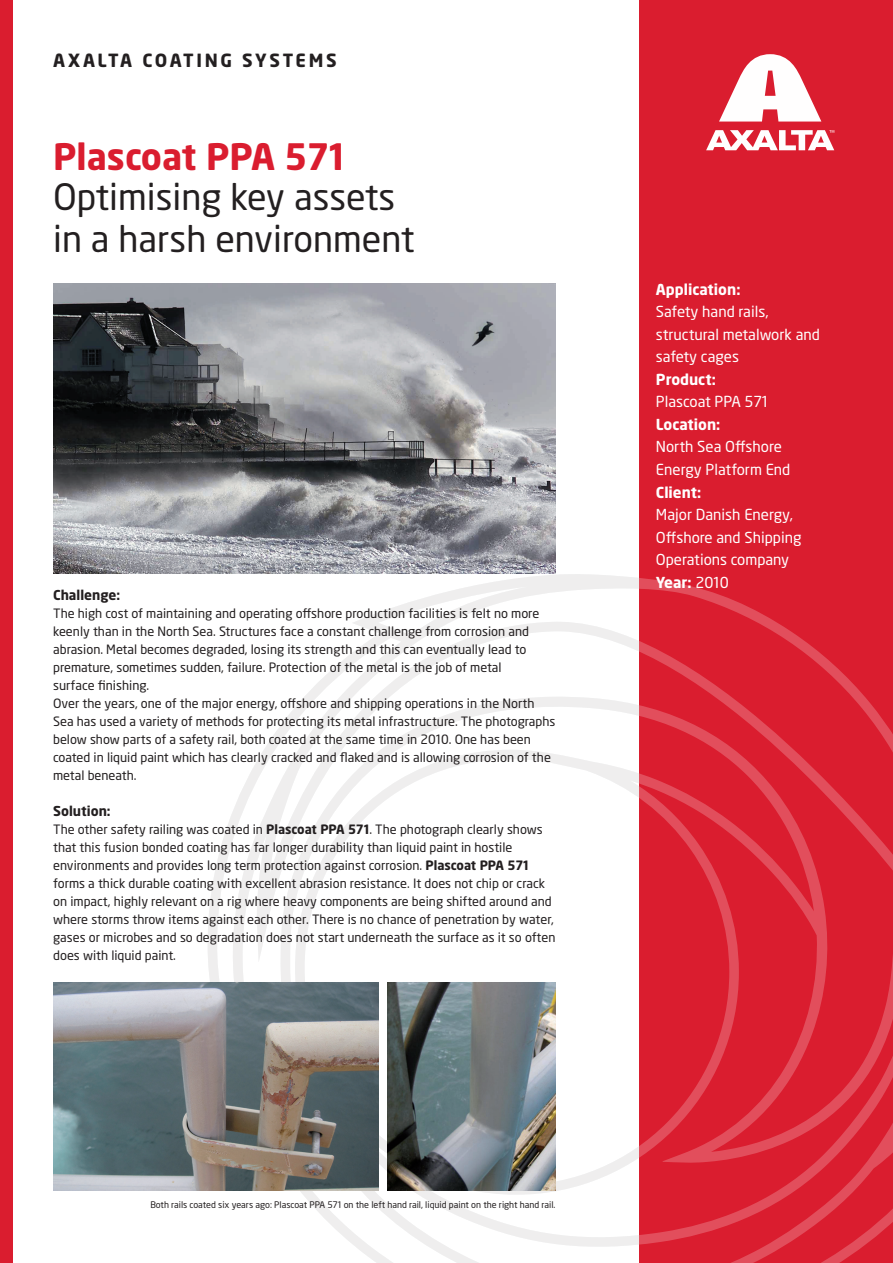
<style>
.page{position:relative;width:893px;height:1263px;background:#fff}
.page>*{position:absolute;margin:0;border:0;box-sizing:border-box;transform-origin:0 0}
.t1{font:36px/42px "Neo Sans Pro";color:#231f20}
.t2{font:700 36px "Neo Sans Pro";color:#da1d2f}
.t3{font:700 18px "Neo Sans Pro";letter-spacing:.14em;color:#231f20}
.t4{font:15px/22.5px "Neo Sans Pro";color:#fff}
.t5{font:700 15px "Neo Sans Pro";color:#fff}
.t6{font:700 13.5px "Neo Sans Pro";color:#231f20}
.t7{font:12.75px/18px "Neo Sans Pro";color:#231f20}
.t8{font:9px "Neo Sans Pro";color:#231f20}
.s1{font-weight:700}
</style>
<div class="page">
<div style="left:639px;top:0;width:254px;height:1263px;background:#da1d2f"></div>
<div style="left:0;top:0;width:13px;height:1263px;background:#da1d2f"></div>
<svg style="left:208px;top:573px;width:685px;height:690px"></svg>
<svg style="left:706px;top:54px;width:128px;height:96px"></svg>
<img style="left:53px;top:283px;width:502px;height:290px">
<img style="left:53px;top:983px;width:325px;height:208px">
<img style="left:387px;top:983px;width:168px;height:208px">
<h2 class="t3" style="left:53px;top:49px;width:285px">AXALTA COATING SYSTEMS</h2>
<h1 class="t2" style="left:53px;top:133px;width:293px">Plascoat PPA 571</h1>
<h1 class="t1" style="left:53px;top:176px;width:363px">Optimising key assets in a harsh environment</h1>
<p class="t6" style="left:53px;top:587px;width:69px">Challenge:</p>
<p class="t7" style="left:53px;top:604px;width:504px">The high cost of maintaining and operating offshore production facilities is felt no more keenly than in the North Sea. Structures face a constant challenge from corrosion and abrasion. Metal becomes degraded, losing its strength and this can eventually lead to premature, sometimes sudden, failure. Protection of the metal is the job of metal<br>surface finishing.<br>Over the years, one of the major energy, offshore and shipping operations in the North Sea has used a variety of methods for protecting its metal infrastructure. The photographs below show parts of a safety rail, both coated at the same time in 2010. One has been coated in liquid paint which has clearly cracked and flaked and is allowing corrosion of the metal beneath.</p>
<p class="t6" style="left:53px;top:803px;width:59px">Solution:</p>
<p class="t7" style="left:53px;top:820px;width:504px">The other safety railing was coated in <span class="s1">Plascoat PPA 571</span>. The photograph clearly shows that this fusion bonded coating has far longer durability than liquid paint in hostile environments and provides long term protection against corrosion. <span class="s1">Plascoat PPA 571 </span>forms a thick durable coating with excellent abrasion resistance. It does not chip or crack on impact, highly relevant on a rig where heavy components are being shifted around and where storms throw items against each other. There is no chance of penetration by water, gases or microbes and so degradation does not start underneath the surface as it so often does with liquid paint.</p>
<p class="t8" style="left:150px;top:1199px;width:407px">Both rails coated six years ago: Plascoat PPA 571 on the left hand rail, liquid paint on the right hand rail.</p>
<p class="t5" style="left:656px;top:280px;width:86px">Application:</p>
<p class="t4" style="left:656px;top:300px;width:165px">Safety hand rails, structural metalwork and safety cages</p>
<p class="t5" style="left:656px;top:370px;width:61px">Product:</p>
<p class="t4" style="left:656px;top:390px;width:114px">Plascoat PPA 571</p>
<p class="t5" style="left:656px;top:415px;width:66px">Location:</p>
<p class="t4" style="left:656px;top:435px;width:136px">North Sea Offshore<br>Energy Platform End</p>
<p class="t5" style="left:656px;top:482px;width:47px">Client:</p>
<p class="t4" style="left:656px;top:503px;width:147px">Major Danish Energy,<br>Offshore and Shipping<br>Operations company<br><span class="s1">Year:</span> 2010</p>
</div>
